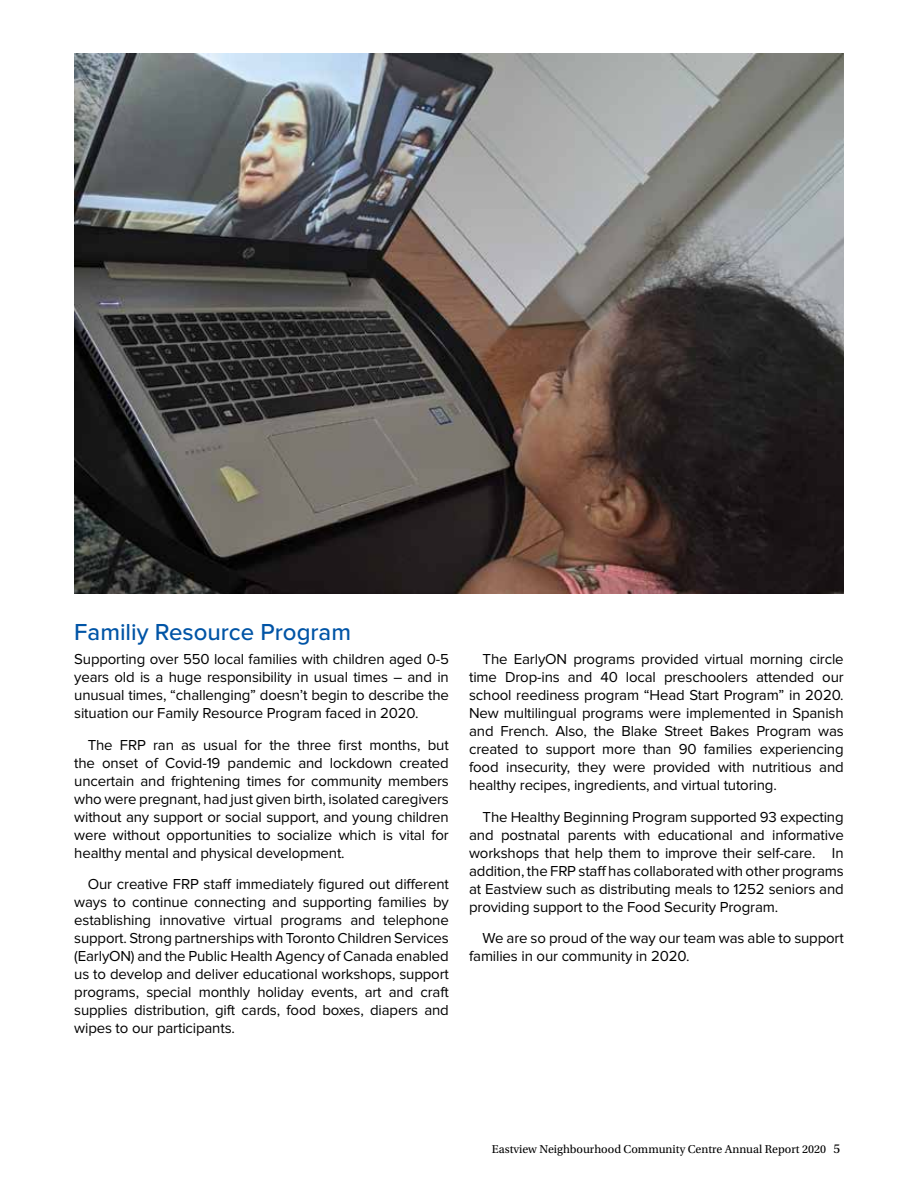
<style>
.page{position:relative;width:918px;height:1188px;background:#fff}
.page>*{position:absolute;margin:0;border:0;box-sizing:border-box;transform-origin:0 0}
.t1{font:500 24px "Proxima Nova";color:#0054a6}
.t2{font:15px/18px "Proxima Nova";letter-spacing:-.01em;color:#000;text-align:justify}
.t3{font:12px "Utopia Std";color:#000}
.s1{font-size:13.5px}
</style>
<div class="page">
<img style="left:74px;top:53px;width:770px;height:541px">
<h1 class="t1" style="left:74px;top:618px;width:278px">Familiy Resource Program</h1>
<p class="t2" style="left:74px;top:651px;width:376px">Supporting over 550 local families with children aged 0-5 years old is a huge responsibility in usual times – and in unusual times, “challenging” doesn’t begin to describe the situation our Family Resource Program faced in 2020.</p>
<p class="t2" style="left:74px;top:737px;width:376px;text-indent:14px">The FRP ran as usual for the three first months, but the onset of Covid-19 pandemic and lockdown created uncertain and frightening times for community members who were pregnant, had just given birth, isolated caregivers without any support or social support, and young children were without opportunities to socialize which is vital for healthy mental and physical development.</p>
<p class="t2" style="left:74px;top:876px;width:376px;text-indent:14px">Our creative FRP staff immediately figured out different ways to continue connecting and supporting families by establishing innovative virtual programs and telephone support. Strong partnerships with Toronto Children Services (EarlyON) and the Public Health Agency of Canada enabled us to develop and deliver educational workshops, support programs, special monthly holiday events, art and craft supplies distribution, gift cards, food boxes, diapers and wipes to our participants.</p>
<p class="t2" style="left:469px;top:651px;width:376px;text-indent:14px">The EarlyON programs provided virtual morning circle time Drop-ins and 40 local preschoolers attended our school reediness program “Head Start Program” in 2020.<br>New multilingual programs were implemented in Spanish and French. Also, the Blake Street Bakes Program was created to support more than 90 families experiencing food insecurity, they were provided with nutritious and healthy recipes, ingredients, and virtual tutoring.</p>
<p class="t2" style="left:469px;top:809px;width:376px;text-indent:14px">The Healthy Beginning Program supported 93 expecting and postnatal parents with educational and informative workshops that help them to improve their self-care. In addition, the FRP staff has collaborated with other programs at Eastview such as distributing meals to 1252 seniors and providing support to the Food Security Program.</p>
<p class="t2" style="left:469px;top:930px;width:376px;text-indent:14px">We are so proud of the way our team was able to support families in our community in 2020.</p>
<p class="t3" style="left:492px;top:1142px;width:350px">Eastview Neighbourhood Community Centre Annual Report 2020 <span class="s1">5</span></p>
</div>
